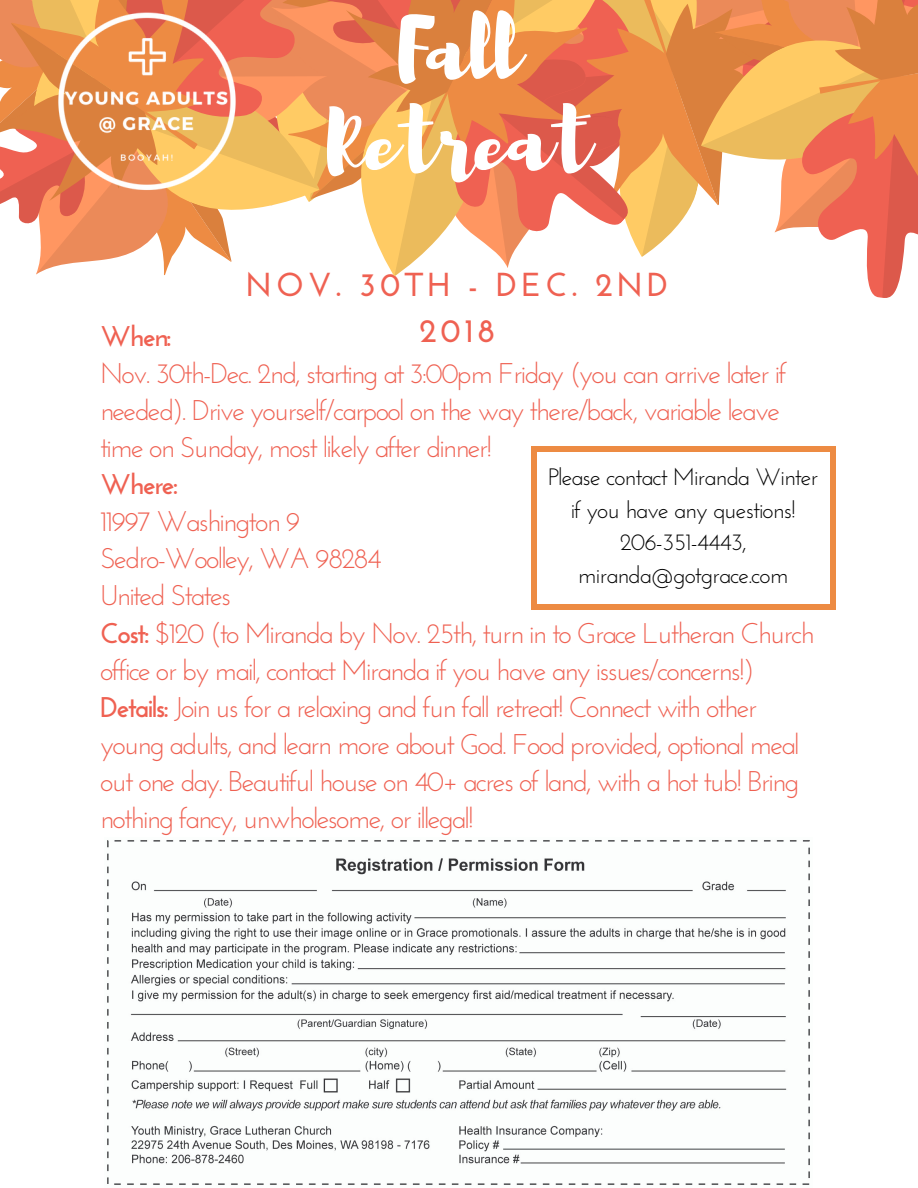
<style>
.page{position:relative;width:918px;height:1188px;background:#fff}
.page>*{position:absolute;margin:0;border:0;box-sizing:border-box;transform-origin:0 0}
.t1{font:85.35px/91.2px "Brusher";color:#fff;text-align:center}
.t2{font:700 33.15px/46.2px "Josefin Sans";letter-spacing:.12em;color:#ef6152;text-align:center}
.t3{font:28.5px/37.2px "Josefin Sans";letter-spacing:-.06em;color:#ef6152}
.t4{font:700 28.5px "Josefin Sans";letter-spacing:-.06em;color:#ef6152}
.t5{font:23.7px/32.7px "Josefin Sans";letter-spacing:-.04em;color:#000;text-align:center}
.s1{font-weight:700}
</style>
<div class="page">
<svg style="left:36px;top:0;width:882px;height:298px"></svg>
<img style="left:0;top:0;width:309px;height:264px">
<img style="left:107px;top:840px;width:703px;height:345px">
<svg style="left:830px;top:604px;width:6px;height:5px"></svg>
<div style="left:531px;top:451px;width:6px;height:153px;background:#ed8b43"></div>
<svg style="left:531px;top:604px;width:6px;height:5px"></svg>
<div style="left:830px;top:451px;width:6px;height:153px;background:#ed8b43"></div>
<div style="left:537px;top:604px;width:293px;height:5px;background:#ed8b43"></div>
<svg style="left:830px;top:446px;width:6px;height:5px"></svg>
<svg style="left:531px;top:446px;width:6px;height:5px"></svg>
<div style="left:537px;top:446px;width:293px;height:6px;background:#ed8b43"></div>
<h1 class="t1" style="left:327px;top:-1px;width:266px">Fall<br>Retreat</h1>
<p class="t2" style="left:245px;top:264px;width:425px">NOV. 30TH - DEC. 2ND<br>2018</p>
<p class="t4" style="left:100px;top:324px;width:73px">When:</p>
<p class="t3" style="left:100px;top:357px;width:688px">Nov. 30th-Dec. 2nd, starting at 3:00pm Friday (you can arrive later if needed). Drive yourself/carpool on the way there/back, variable leave time on Sunday, most likely after dinner!</p>
<p class="t4" style="left:100px;top:473px;width:79px">Where:</p>
<p class="t3" style="left:100px;top:505px;width:716px">11997 Washington 9<br>Sedro-Woolley, WA 98284<br>United States<br><span class="s1">Cost:</span> $120 (to Miranda by Nov. 25th, turn in to Grace Lutheran Church office or by mail, contact Miranda if you have any issues/concerns!)<br><span class="s1">Details:</span> Join us for a relaxing and fun fall retreat! Connect with other young adults, and learn more about God. Food provided, optional meal out one day. Beautiful house on 40+ acres of land, with a hot tub! Bring nothing fancy, unwholesome, or illegal!</p>
<p class="t5" style="left:548px;top:463px;width:272px">Please contact Miranda Winter if you have any questions!<br>206-351-4443, miranda@gotgrace.com</p>
</div>
